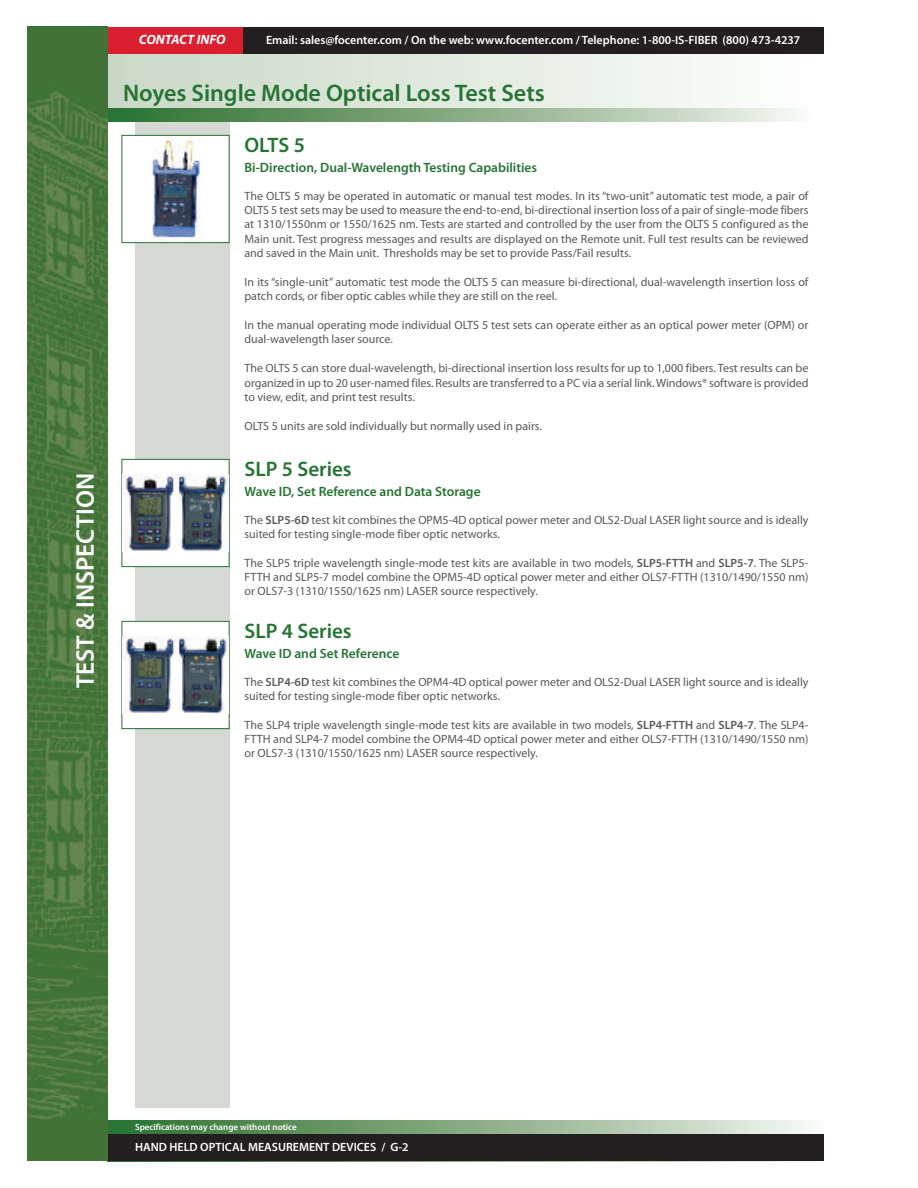
<style>
.page{position:relative;width:918px;height:1188px;background:#fff}
.page>*{position:absolute;margin:0;border:0;box-sizing:border-box;transform-origin:0 0}
.t1{font:600 25.5px "Myriad Pro";color:#fff}
.t2{font:600 24px "Myriad Pro";color:#267434}
.t3{font:600 21px "Myriad Pro";color:#267434}
.t4{font:600 13.5px "Myriad Pro";color:#267434}
.t5{font:italic 700 13.5px "Myriad Pro";color:#fff}
.t6{font:12px/14.4px "Myriad Pro";color:#57585a}
.t7{font:600 12px "Myriad Pro";color:#fff}
.t8{font:600 9px "Myriad Pro";color:#fff}
.s1{font-weight:600}
</style>
<div class="page">
<div style="left:135px;top:54px;width:95px;height:1053px;background:#d6d8d4"></div>
<div style="left:108px;top:1121px;width:715px;height:40px;background:linear-gradient(to right,#266c28,#f2f3ec)"></div>
<div style="left:108px;top:1134px;width:715px;height:27px;background:#231f20"></div>
<div style="left:243px;top:27px;width:581px;height:27px;background:#231f20"></div>
<div style="left:108px;top:27px;width:135px;height:27px;background:#db1e30"></div>
<svg style="left:108px;top:108px;width:685px;height:14px;background:#89ad87"></svg>
<div style="left:108px;top:54px;width:702px;height:54px;background:linear-gradient(to right,#c9d8c5,#fdfefd)"></div>
<img style="left:27px;top:28px;width:81px;height:1133px">
<div style="left:122px;top:622px;width:107px;height:106px;background:#fff"></div>
<div style="left:122px;top:621px;width:108px;height:108px;border:1px solid #267434"></div>
<img style="left:122px;top:637px;width:107px;height:76px">
<div style="left:122px;top:460px;width:107px;height:106px;background:#fff"></div>
<div style="left:122px;top:459px;width:108px;height:108px;border:1px solid #267434"></div>
<img style="left:122px;top:475px;width:107px;height:76px">
<div style="left:122px;top:136px;width:107px;height:106px;background:#fff"></div>
<img style="left:152px;top:137px;width:49px;height:101px">
<div style="left:122px;top:135px;width:108px;height:108px;border:1px solid #267434"></div>
<h1 class="t1" style="left:76px;top:688px;width:217px;rotate:-90deg">TEST &amp; INSPECTION</h1>
<p class="t5" style="left:139px;top:34px;width:88px">CONTACT INFO</p>
<p class="t7" style="left:266px;top:35px;width:536px">Email: sales@focenter.com / On the web: www.focenter.com / Telephone: 1-800-IS-FIBER (800) 473-4237</p>
<h2 class="t2" style="left:123px;top:83px;width:423px">Noyes Single Mode Optical Loss Test Sets</h2>
<h3 class="t3" style="left:244px;top:137px;width:62px">OLTS 5</h3>
<p class="t4" style="left:244px;top:162px;width:294px">Bi-Direction, Dual-Wavelength Testing Capabilities</p>
<p class="t6" style="left:244px;top:189px;width:565px;text-align:justify">The OLTS 5 may be operated in automatic or manual test modes. In its “two-unit” automatic test mode, a pair of OLTS 5 test sets may be used to measure the end-to-end, bi-directional insertion loss of a pair of single-mode fibers at 1310/1550nm or 1550/1625 nm. Tests are started and controlled by the user from the OLTS 5 configured as the Main unit. Test progress messages and results are displayed on the Remote unit. Full test results can be reviewed and saved in the Main unit. Thresholds may be set to provide Pass/Fail results.</p>
<p class="t6" style="left:244px;top:276px;width:565px">In its “single-unit” automatic test mode the OLTS 5 can measure bi-directional, dual-wavelength insertion loss of patch cords, or fiber optic cables while they are still on the reel.</p>
<p class="t6" style="left:244px;top:319px;width:565px">In the manual operating mode individual OLTS 5 test sets can operate either as an optical power meter (OPM) or dual-wavelength laser source.</p>
<p class="t6" style="left:244px;top:362px;width:566px;text-align:justify">The OLTS 5 can store dual-wavelength, bi-directional insertion loss results for up to 1,000 fibers. Test results can be organized in up to 20 user-named files. Results are transferred to a PC via a serial link.Windows® software is provided to view, edit, and print test results.</p>
<p class="t6" style="left:244px;top:420px;width:299px">OLTS 5 units are sold individually but normally used in pairs.</p>
<h3 class="t3" style="left:244px;top:461px;width:109px">SLP 5 Series</h3>
<p class="t4" style="left:244px;top:486px;width:238px">Wave ID, Set Reference and Data Storage</p>
<p class="t6" style="left:244px;top:513px;width:565px">The <span class="s1">SLP5-6D</span> test kit combines the OPM5-4D optical power meter and OLS2-Dual LASER light source and is ideally suited for testing single-mode fiber optic networks.</p>
<p class="t6" style="left:244px;top:556px;width:565px;text-align:justify">The SLP5 triple wavelength single-mode test kits are available in two models, <span class="s1">SLP5-FTTH</span> and <span class="s1">SLP5-7</span>. The SLP5- FTTH and SLP5-7 model combine the OPM5-4D optical power meter and either OLS7-FTTH (1310/1490/1550 nm) or OLS7-3 (1310/1550/1625 nm) LASER source respectively.</p>
<h3 class="t3" style="left:244px;top:623px;width:109px">SLP 4 Series</h3>
<p class="t4" style="left:244px;top:648px;width:156px">Wave ID and Set Reference</p>
<p class="t6" style="left:244px;top:675px;width:565px">The <span class="s1">SLP4-6D</span> test kit combines the OPM4-4D optical power meter and OLS2-Dual LASER light source and is ideally suited for testing single-mode fiber optic networks.</p>
<p class="t6" style="left:244px;top:718px;width:565px;text-align:justify">The SLP4 triple wavelength single-mode test kits are available in two models, <span class="s1">SLP4-FTTH</span> and <span class="s1">SLP4-7</span>. The SLP4- FTTH and SLP4-7 model combine the OPM4-4D optical power meter and either OLS7-FTTH (1310/1490/1550 nm) or OLS7-3 (1310/1550/1625 nm) LASER source respectively.</p>
<p class="t8" style="left:135px;top:1123px;width:163px">Specifications may change without notice</p>
<p class="t7" style="left:135px;top:1142px;width:275px">HAND HELD OPTICAL MEASUREMENT DEVICES / G-2</p>
</div>
